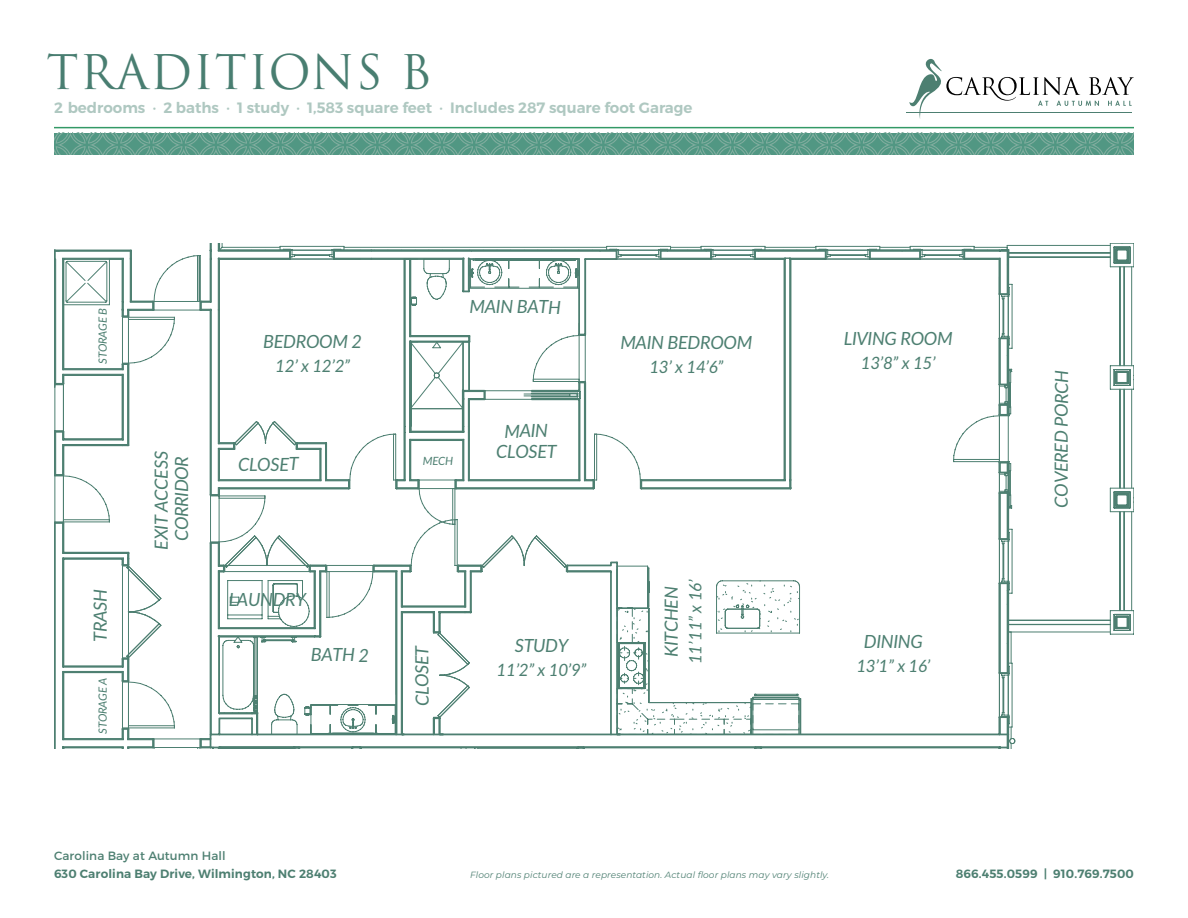
<style>
.page{position:relative;width:1188px;height:918px;background:#fff}
.page>*{position:absolute;margin:0;border:0;box-sizing:border-box;transform-origin:0 0}
.t1{font:46.5px "Trajan Pro";letter-spacing:.025em;color:#497e71}
.t2{font:italic 18.15px/20.4px "Lato";letter-spacing:-.02em;color:#4d7f71;text-align:center}
.t3{font:italic 16.95px "Lato";letter-spacing:-.02em;color:#4d7f71}
.t4{font:600 15px "Montserrat";color:#afc8c1}
.t5{font:600 12px "Montserrat";letter-spacing:.01em;color:#4d7f71}
.t6{font:12px "Montserrat";letter-spacing:.01em;color:#4d7f71}
.t7{font:italic 11.4px "Lato";letter-spacing:-.02em;color:#4d7f71}
.t8{font:italic 9px "Montserrat";letter-spacing:.01em;color:#4d7f71}
</style>
<div class="page">
<hr style="left:54px;top:127px;width:1080px;height:1px;background:#396">
<svg style="left:909px;top:59px;width:225px;height:60px"></svg>
<hr style="left:907px;top:112px;width:225px;height:1px;background:#4d7f71">
<svg style="left:54px;top:133px;width:1080px;height:21px;background:#5e9d8a"></svg>
<hr style="left:1124px;top:512px;width:1px;height:99px;background:#4d7f71">
<hr style="left:1120px;top:512px;width:1px;height:99px;background:#4d7f71">
<svg style="left:1110px;top:610px;width:24px;height:25px"></svg>
<hr style="left:1008px;top:620px;width:102px;height:1px;background:#4d7f71">
<hr style="left:1008px;top:624px;width:102px;height:1px;background:#4d7f71">
<hr style="left:1009px;top:253px;width:101px;height:1px;background:#4d7f71">
<hr style="left:1008px;top:257px;width:102px;height:1px;background:#4d7f71">
<hr style="left:1124px;top:267px;width:1px;height:99px;background:#4d7f71">
<hr style="left:1120px;top:267px;width:1px;height:99px;background:#4d7f71">
<hr style="left:1012px;top:663px;width:1px;height:64px;background:#4d7f71">
<hr style="left:1012px;top:529px;width:1px;height:64px;background:#4d7f71">
<hr style="left:1012px;top:284px;width:1px;height:64px;background:#4d7f71">
<hr style="left:1008px;top:632px;width:102px;height:1px;background:#4d7f71">
<hr style="left:1131px;top:512px;width:1px;height:99px;background:#4d7f71">
<hr style="left:1124px;top:389px;width:1px;height:99px;background:#4d7f71">
<hr style="left:1120px;top:389px;width:1px;height:99px;background:#4d7f71">
<hr style="left:1131px;top:389px;width:1px;height:99px;background:#4d7f71">
<svg style="left:1110px;top:488px;width:24px;height:24px"></svg>
<svg style="left:1110px;top:365px;width:24px;height:25px"></svg>
<hr style="left:1131px;top:267px;width:1px;height:99px;background:#4d7f71">
<hr style="left:1007px;top:245px;width:103px;height:1px;background:#4d7f71">
<svg style="left:1110px;top:243px;width:24px;height:25px"></svg>
<svg style="left:1001px;top:284px;width:11px;height:15px"></svg>
<hr style="left:1007px;top:250px;width:2px;height:44px;background:#4d7f71">
<svg style="left:999px;top:245px;width:10px;height:12px"></svg>
<hr style="left:1007px;top:338px;width:2px;height:46px;background:#4d7f71">
<svg style="left:1001px;top:333px;width:11px;height:16px"></svg>
<svg style="left:1001px;top:529px;width:11px;height:15px"></svg>
<hr style="left:1007px;top:493px;width:2px;height:46px;background:#4d7f71">
<svg style="left:1001px;top:369px;width:12px;height:140px"></svg>
<svg style="left:1001px;top:663px;width:11px;height:15px"></svg>
<hr style="left:1007px;top:583px;width:2px;height:90px;background:#4d7f71">
<svg style="left:1001px;top:578px;width:11px;height:16px"></svg>
<svg style="left:999px;top:712px;width:17px;height:37px"></svg>
<hr style="left:361px;top:747px;width:647px;height:1px;background:#4d7f71">
<hr style="left:617px;top:734px;width:391px;height:1px;background:#4d7f71">
<svg style="left:54px;top:248px;width:947px;height:500px"></svg>
<h1 class="t1" style="left:46px;top:42px;width:387px">TRADITIONS B</h1>
<p class="t4" style="left:54px;top:98px;width:640px">2 bedrooms · 2 baths · 1 study · 1,583 square feet · Includes 287 square foot Garage</p>
<p class="t7" style="left:95px;top:364px;width:57px;rotate:-90deg">STORAGE B</p>
<p class="t2" style="left:89px;top:642px;width:54px;rotate:-90deg">TRASH</p>
<p class="t7" style="left:95px;top:734px;width:58px;rotate:-90deg">STORAGE A</p>
<p class="t2" style="left:150px;top:550px;width:100px;rotate:-90deg">EXIT ACCESS<br>CORRIDOR</p>
<p class="t2" style="left:263px;top:331px;width:100px">BEDROOM 2</p>
<p class="t3" style="left:275px;top:354px;width:76px">12’ x 12’2”</p>
<p class="t2" style="left:238px;top:453px;width:62px">CLOSET</p>
<p class="t2" style="left:229px;top:589px;width:79px">LAUNDRY</p>
<p class="t2" style="left:311px;top:644px;width:60px">BATH 2</p>
<p class="t2" style="left:469px;top:296px;width:93px">MAIN BATH</p>
<p class="t7" style="left:423px;top:453px;width:32px">MECH</p>
<p class="t2" style="left:496px;top:420px;width:62px">MAIN<br>CLOSET</p>
<p class="t2" style="left:620px;top:332px;width:134px">MAIN BEDROOM</p>
<p class="t3" style="left:649px;top:355px;width:76px">13’ x 14’6”</p>
<p class="t2" style="left:411px;top:706px;width:63px;rotate:-90deg">CLOSET</p>
<p class="t2" style="left:515px;top:635px;width:55px">STUDY</p>
<p class="t3" style="left:497px;top:658px;width:91px">11’2” x 10’9”</p>
<p class="t2" style="left:660px;top:657px;width:72px;rotate:-90deg">KITCHEN</p>
<p class="t3" style="left:683px;top:664px;width:86px;rotate:-90deg">11’11” x 16’</p>
<p class="t2" style="left:844px;top:327px;width:110px">LIVING ROOM</p>
<p class="t3" style="left:861px;top:350px;width:76px">13’8” x 15’</p>
<p class="t2" style="left:864px;top:630px;width:60px">DINING</p>
<p class="t3" style="left:856px;top:653px;width:76px">13’1” x 16’</p>
<p class="t2" style="left:1050px;top:508px;width:139px;rotate:-90deg">COVERED PORCH</p>
<p class="t6" style="left:54px;top:848px;width:173px">Carolina Bay at Autumn Hall</p>
<p class="t5" style="left:54px;top:866px;width:284px">630 Carolina Bay Drive, Wilmington, NC 28403</p>
<p class="t5" style="left:956px;top:866px;width:180px">866.455.0599 | 910.769.7500</p>
<p class="t8" style="left:470px;top:868px;width:361px">Floor plans pictured are a representation. Actual floor plans may vary slightly.</p>
</div>
